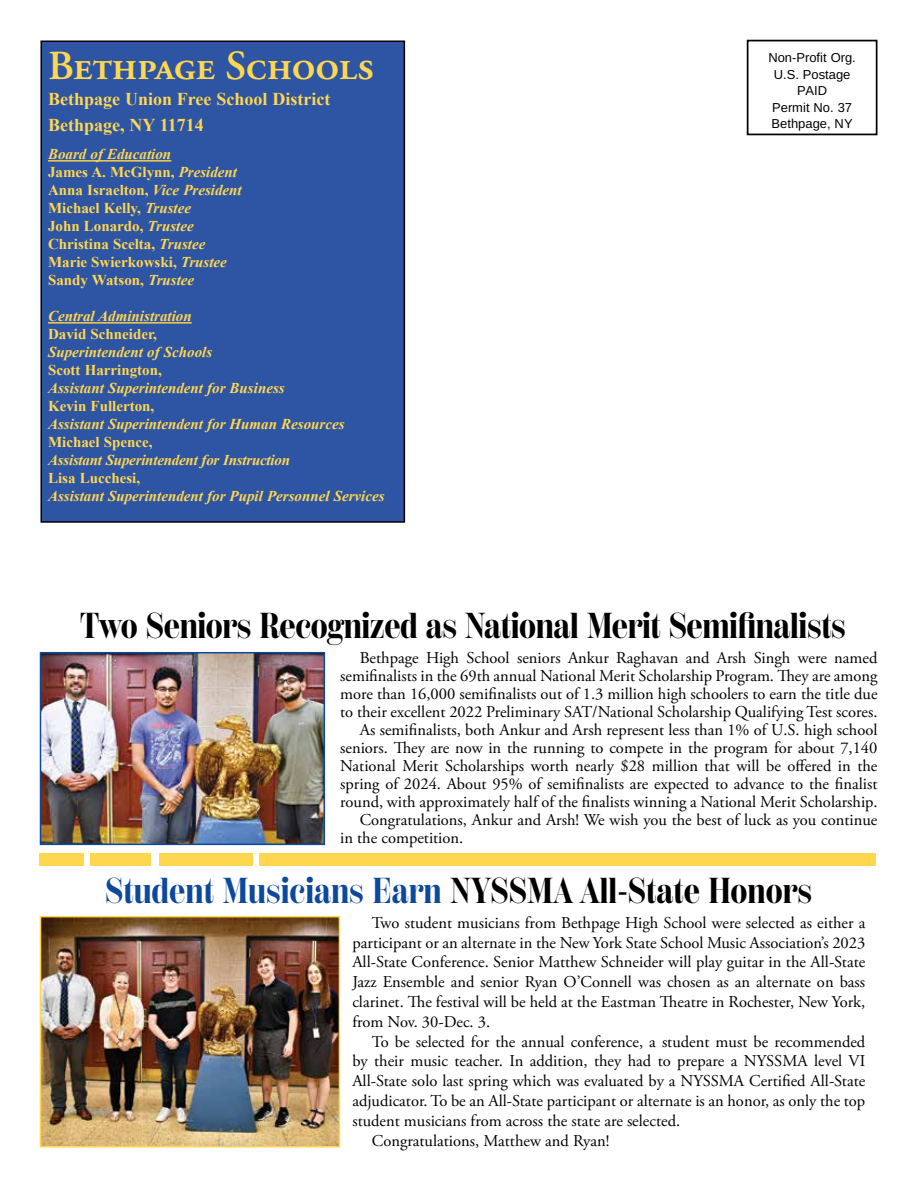
<style>
.page{position:relative;width:918px;height:1188px;background:#fff}
.page>*{position:absolute;margin:0;border:0;box-sizing:border-box;transform-origin:0 0}
.t1{font:600 41.25px "Adobe Garamond Pro";letter-spacing:-.01em;color:#ffd74f}
.t2{font:700 36px "Scotch Display Comp";letter-spacing:-.01em;color:#000}
.t3{font:700 18px/25.8px "Times New Roman";color:#ffd74f}
.t4{font:16.5px/19.8px "Adobe Garamond Pro";color:#000;text-align:justify}
.t5{font:700 15px/18px "Times New Roman";color:#ffd74f}
.t6{font:italic 700 15px "Times New Roman";color:#ffd74f}
.t7{font:12.9px/16.5px "Arimo";color:#000;text-align:center}
.s1{font-style:italic}
.s2{color:#0c499c}
</style>
<div class="page">
<div style="left:747px;top:40px;width:131px;height:95px;border:2px solid #000"></div>
<div style="left:41px;top:41px;width:363px;height:481px;background:#2e55a3"></div>
<div style="left:40px;top:41px;width:365px;height:482px;border:2px solid #000"></div>
<hr style="left:48px;top:160px;width:123px;height:2px;background:#ffd74f">
<hr style="left:48px;top:322px;width:144px;height:2px;background:#ffd74f">
<img style="left:43px;top:655px;width:279px;height:187px">
<div style="left:40px;top:652px;width:285px;height:193px;border:2px solid #0c499c"></div>
<img style="left:43px;top:919px;width:294px;height:226px">
<div style="left:40px;top:916px;width:300px;height:232px;border:2px solid #ffd74f"></div>
<div style="left:260px;top:853px;width:616px;height:13px;background:#ffd74f"></div>
<div style="left:159px;top:853px;width:93px;height:13px;background:#ffd74f"></div>
<div style="left:90px;top:853px;width:60px;height:13px;background:#ffd74f"></div>
<div style="left:40px;top:853px;width:44px;height:13px;background:#ffd74f"></div>
<h1 class="t1" style="left:48px;top:43px;width:328px">Bethpage Schools</h1>
<p class="t3" style="left:48px;top:86px;width:284px">Bethpage Union Free School District<br>Bethpage, NY 11714</p>
<p class="t5" style="left:48px;top:145px;width:195px"><span class="s1">Board of Education<br></span>James A. McGlynn, <span class="s1">President<br></span>Anna Israelton, <span class="s1">Vice President<br></span>Michael Kelly, <span class="s1">Trustee<br></span>John Lonardo, <span class="s1">Trustee<br></span>Christina Scelta, <span class="s1">Trustee<br></span>Marie Swierkowski, <span class="s1">Trustee<br></span>Sandy Watson, <span class="s1">Trustee</span></p>
<p class="t6" style="left:48px;top:308px;width:145px">Central Administration</p>
<p class="t5" style="left:48px;top:325px;width:111px">David Schneider,</p>
<p class="t6" style="left:48px;top:344px;width:166px">Superintendent of Schools</p>
<p class="t5" style="left:48px;top:361px;width:115px">Scott Harrington,</p>
<p class="t6" style="left:48px;top:380px;width:238px">Assistant Superintendent for Business</p>
<p class="t5" style="left:48px;top:397px;width:108px">Kevin Fullerton,</p>
<p class="t6" style="left:48px;top:416px;width:298px">Assistant Superintendent for Human Resources</p>
<p class="t5" style="left:48px;top:433px;width:106px">Michael Spence,</p>
<p class="t6" style="left:48px;top:452px;width:244px">Assistant Superintendent for Instruction</p>
<p class="t5" style="left:48px;top:469px;width:94px">Lisa Lucchesi,</p>
<p class="t6" style="left:48px;top:488px;width:338px">Assistant Superintendent for Pupil Personnel Services</p>
<p class="t7" style="left:768px;top:50px;width:89px">Non-Profit Org.<br>U.S. Postage<br>PAID<br>Permit No. 37<br>Bethpage, NY</p>
<h2 class="t2" style="left:80px;top:604px;width:767px">Two Seniors Recognized as National Merit Semifinalists</h2>
<p class="t4" style="left:360px;top:648px;width:519px">Bethpage High School seniors Ankur Raghavan and Arsh Singh were named</p>
<p class="t4" style="left:340px;top:666px;width:539px">semifinalists in the 69th annual National Merit Scholarship Program. They are among</p>
<p class="t4" style="left:340px;top:684px;width:539px">more than 16,000 semifinalists out of 1.3 million high schoolers to earn the title due</p>
<p class="t4" style="left:340px;top:702px;width:539px">to their excellent 2022 Preliminary SAT/National Scholarship Qualifying Test scores.</p>
<p class="t4" style="left:360px;top:720px;width:519px">As semifinalists, both Ankur and Arsh represent less than 1% of U.S. high school</p>
<p class="t4" style="left:340px;top:738px;width:539px">seniors. They are now in the running to compete in the program for about 7,140</p>
<p class="t4" style="left:340px;top:756px;width:539px">National Merit Scholarships worth nearly $28 million that will be offered in the</p>
<p class="t4" style="left:340px;top:774px;width:539px">spring of 2024. About 95% of semifinalists are expected to advance to the finalist</p>
<p class="t4" style="left:340px;top:792px;width:539px">round, with approximately half of the finalists winning a National Merit Scholarship.</p>
<p class="t4" style="left:360px;top:810px;width:519px">Congratulations, Ankur and Arsh! We wish you the best of luck as you continue</p>
<p class="t4" style="left:340px;top:828px;width:125px">in the competition.</p>
<h2 class="t2" style="left:105px;top:870px;width:708px"><span class="s2">Student Musicians Earn</span> NYSSMA All-State Honors</h2>
<p class="t4" style="left:352px;top:913px;width:515px;text-indent:20px">Two student musicians from Bethpage High School were selected as either a participant or an alternate in the New York State School Music Association’s 2023<br>All-State Conference. Senior Matthew Schneider will play guitar in the All-State Jazz Ensemble and senior Ryan O’Connell was chosen as an alternate on bass clarinet. The festival will be held at the Eastman Theatre in Rochester, New York, from Nov. 30-Dec. 3.</p>
<p class="t4" style="left:372px;top:1032px;width:495px">To be selected for the annual conference, a student must be recommended</p>
<p class="t4" style="left:352px;top:1052px;width:514px">by their music teacher. In addition, they had to prepare a NYSSMA level VI</p>
<p class="t4" style="left:352px;top:1072px;width:514px">All-State solo last spring which was evaluated by a NYSSMA Certified All-State</p>
<p class="t4" style="left:352px;top:1092px;width:514px">adjudicator. To be an All-State participant or alternate is an honor, as only the top</p>
<p class="t4" style="left:352px;top:1111px;width:329px">student musicians from across the state are selected.</p>
<p class="t4" style="left:372px;top:1131px;width:239px">Congratulations, Matthew and Ryan!</p>
</div>
